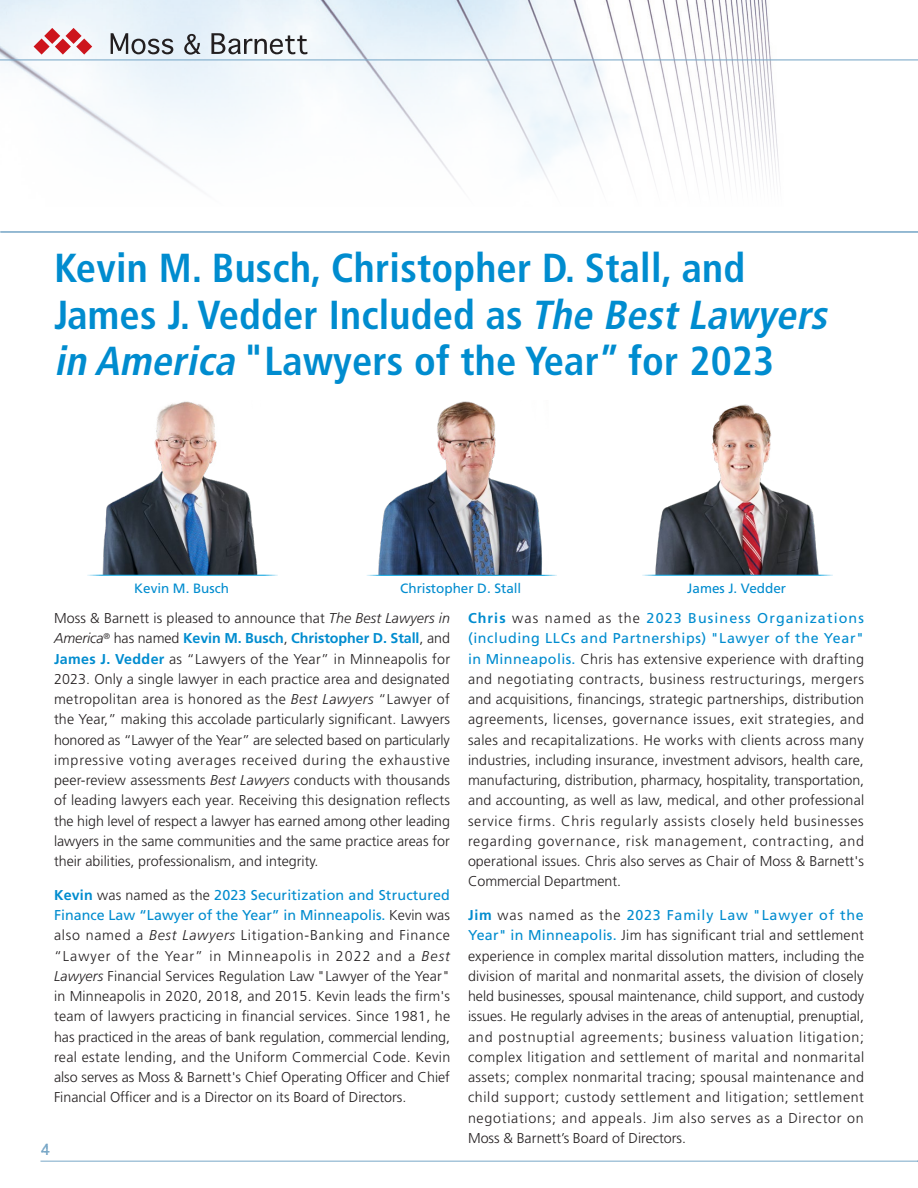
<style>
.page{position:relative;width:918px;height:1188px;background:#fff}
.page>*{position:absolute;margin:0;border:0;box-sizing:border-box;transform-origin:0 0}
.MB_Page_Headline_LT{font:700 condensed 40.5px/46.5px "Frutiger LT Std";letter-spacing:.005em;color:#008ccf}
.t1{font:21px "Avenir Next";color:#fff}
.t2{font:21px "Avenir Next";color:#78a7c7}
.NwsLtr_-_Body_Copy{font:300 14.25px/20.2px "Frutiger LT Std";color:#231f20;text-align:justify}
.NwsLtr_-_Body_Copy_L{font:13.5px "Frutiger LT Std";color:#008ccf}
.s1{font-style:italic}
.s2{font-weight:700;color:#008ccf}
.s3{font-weight:400;color:#008ccf}
</style>
<div class="page">
<img style="left:0;top:0;width:918px;height:187px">
<img style="left:101px;top:401px;width:159px;height:174px">
<hr style="left:85px;top:575px;width:193px;height:1px;background:#0aa2de">
<img style="left:377px;top:401px;width:171px;height:174px">
<hr style="left:364px;top:575px;width:193px;height:1px;background:#0aa2de">
<img style="left:652px;top:404px;width:169px;height:171px">
<hr style="left:640px;top:575px;width:193px;height:1px;background:#0aa2de">
<svg style="left:111px;top:33px;width:62px;height:21px"></svg>
<svg style="left:184px;top:34px;width:17px;height:21px"></svg>
<svg style="left:211px;top:33px;width:96px;height:21px"></svg>
<svg style="left:34px;top:28px;width:58px;height:27px"></svg>
<hr style="left:0;top:231px;width:918px;height:1px;background:#78a7c7">
<hr style="left:0;top:59px;width:918px;height:1px;background:#78a7c7">
<hr style="left:40px;top:1161px;width:878px;height:1px;background:#78a7c7">
<p class="MB_Page_Headline_LT" style="left:54px;top:245px;width:783px">Kevin M. Busch, Christopher D. Stall, and<br>James J. Vedder Included as <span class="s1">The BestLawyers in America</span> "Lawyers of the Year” for 2023</p>
<p class="NwsLtr_-_Body_Copy_L" style="left:134px;top:580px;width:96px">Kevin M. Busch</p>
<p class="NwsLtr_-_Body_Copy_L" style="left:400px;top:580px;width:123px">Christopher D. Stall</p>
<p class="NwsLtr_-_Body_Copy_L" style="left:687px;top:580px;width:100px">James J. Vedder</p>
<p class="NwsLtr_-_Body_Copy" style="left:54px;top:608px;width:398px">Moss &amp; Barnett is pleased to announce that <span class="s1">The Best Lawyers in America</span><sup>®</sup> has named <span class="s2">Kevin M. Busch</span>, <span class="s2">Christopher D. Stall</span>, and <span class="s2">James J. Vedder</span> as “Lawyers of the Year” in Minneapolis for 2023. Only a single lawyer in each practice area and designated metropolitan area is honored as the <span class="s1">Best Lawyers</span> “Lawyer of the Year,” making this accolade particularly significant. Lawyers honored as “Lawyer of the Year” are selected based on particularly impressive voting averages received during the exhaustive peer-review assessments <span class="s1">Best Lawyers</span> conducts with thousands of leading lawyers each year. Receiving this designation reflects the high level of respect a lawyer has earned among other leading lawyers in the same communities and the same practice areas for their abilities, professionalism, and integrity.</p>
<p class="NwsLtr_-_Body_Copy" style="left:54px;top:885px;width:398px"><span class="s2">Kevin</span> was named as the <span class="s3">2023 Securitization and Structured Finance Law “Lawyer of the Year” in Minneapolis.</span> Kevin was also named a <span class="s1">Best Lawyers</span> Litigation-Banking and Finance “Lawyer of the Year” in Minneapolis in 2022 and a <span class="s1">Best Lawyers</span> Financial Services Regulation Law "Lawyer of the Year" in Minneapolis in 2020, 2018, and 2015. Kevin leads the firm's team of lawyers practicing in financial services. Since 1981, he has practiced in the areas of bank regulation, commercial lending, real estate lending, and the Uniform Commercial Code. Kevin also serves as Moss &amp; Barnett's Chief Operating Officer and Chief Financial Officer and is a Director on its Board of Directors.</p>
<p class="t1" style="left:40px;top:1130px;width:13px">#</p>
<p class="t2" style="left:40px;top:1130px;width:12px">4</p>
<p class="NwsLtr_-_Body_Copy" style="left:468px;top:608px;width:398px"><span class="s2">Chris</span> was named as the <span class="s3">2023 Business Organizations (including LLCs and Partnerships) "Lawyer of the Year" in Minneapolis.</span> Chris has extensive experience with drafting and negotiating contracts, business restructurings, mergers and acquisitions, financings, strategic partnerships, distribution agreements, licenses, governance issues, exit strategies, and sales and recapitalizations. He works with clients across many industries, including insurance, investment advisors, health care, manufacturing, distribution, pharmacy, hospitality, transportation, and accounting, as well as law, medical, and other professional service firms. Chris regularly assists closely held businesses regarding governance, risk management, contracting, and operational issues. Chris also serves as Chair of Moss &amp; Barnett's Commercial Department.</p>
<p class="NwsLtr_-_Body_Copy" style="left:468px;top:905px;width:398px"><span class="s2">Jim</span> was named as the <span class="s3">2023 Family Law "Lawyer of the Year" in Minneapolis.</span> Jim has significant trial and settlement experience in complex marital dissolution matters, including the division of marital and nonmarital assets, the division of closely held businesses, spousal maintenance, child support, and custody issues. He regularly advises in the areas of antenuptial, prenuptial, and postnuptial agreements; business valuation litigation; complex litigation and settlement of marital and nonmarital assets; complex nonmarital tracing; spousal maintenance and child support; custody settlement and litigation; settlement negotiations; and appeals. Jim also serves as a Director on Moss &amp; Barnett’s Board of Directors.</p>
</div>
